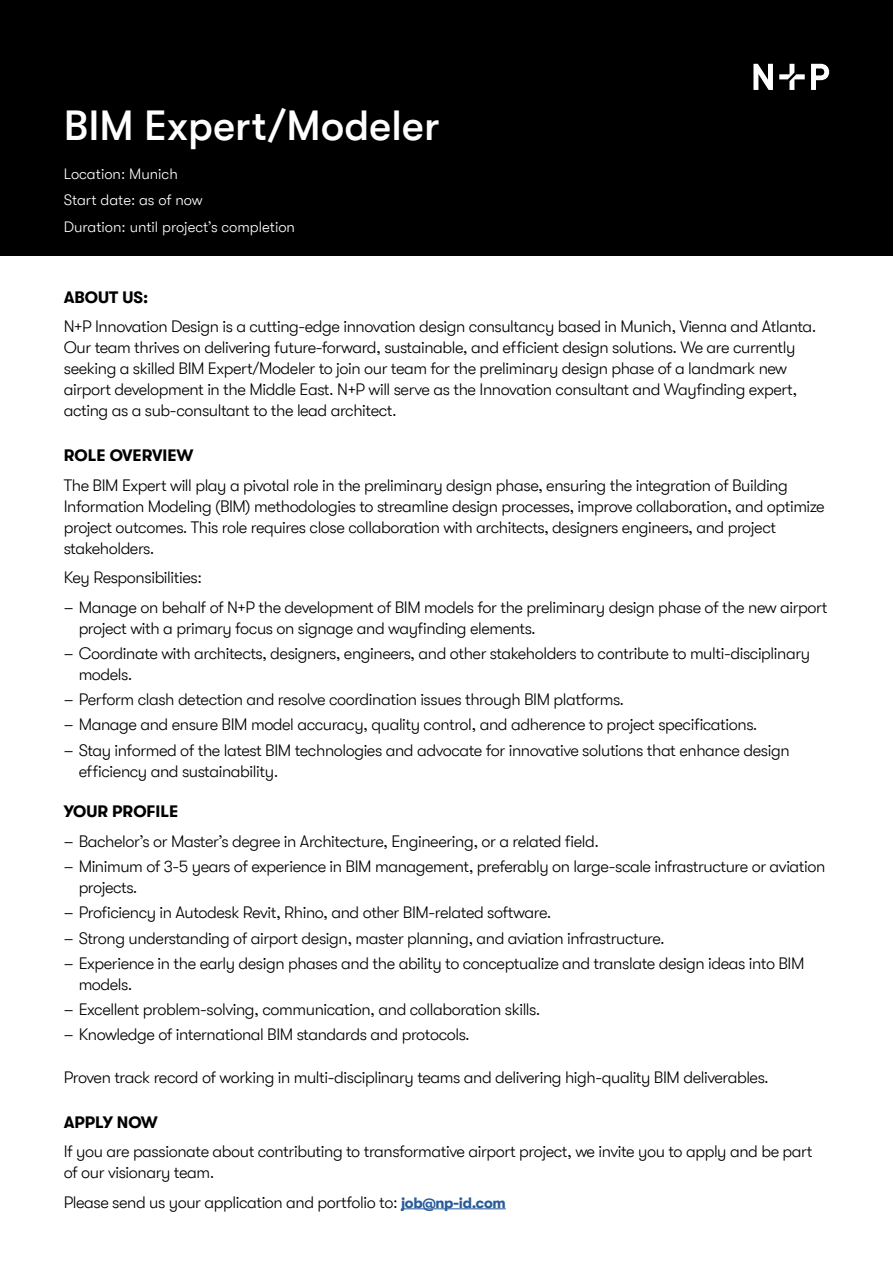
<style>
.page{position:relative;width:893px;height:1263px;background:#fff}
.page>*{position:absolute;margin:0;border:0;box-sizing:border-box;transform-origin:0 0}
.t1{font:500 42px "GT Walsheim Pro";color:#fff}
.t2{font:300 16.5px/21px "GT Walsheim Pro";letter-spacing:-.025em;color:#000}
.t3{font:700 16.5px "GT Walsheim Pro";color:#000}
.t4{font:300 15px/26.5px "GT Walsheim Pro";color:#fff}
.s1{font-weight:700;font-size:15px;color:#275b9b}
</style>
<div class="page">
<div style="left:0;top:0;width:893px;height:256px;background:#000"></div>
<svg style="left:779px;top:64px;width:26px;height:26px"></svg>
<svg style="left:753px;top:64px;width:20px;height:26px"></svg>
<svg style="left:811px;top:64px;width:18px;height:26px"></svg>
<hr style="left:401px;top:1208px;width:105px;height:1px;background:#275b9b">
<h1 class="t1" style="left:64px;top:101px;width:377px">BIM Expert/Modeler</h1>
<p class="t4" style="left:64px;top:160px;width:233px">Location: Munich<br>Start date: as of now<br>Duration: until project’s completion</p>
<p class="t3" style="left:64px;top:288px;width:86px">ABOUT US:</p>
<p class="t2" style="left:64px;top:316px;width:754px">N+P Innovation Design is a cutting-edge innovation design consultancy based in Munich, Vienna and Atlanta.<br>Our team thrives on delivering future-forward, sustainable, and efficient design solutions. We are currently seeking a skilled BIM Expert/Modeler to join our team for the preliminary design phase of a landmark new airport development in the Middle East. N+P will serve as the Innovation consultant and Wayfinding expert, acting as a sub-consultant to the lead architect.</p>
<p class="t3" style="left:64px;top:446px;width:131px">ROLE OVERVIEW</p>
<p class="t2" style="left:64px;top:474px;width:762px">The BIM Expert will play a pivotal role in the preliminary design phase, ensuring the integration of Building Information Modeling (BIM) methodologies to streamline design processes, improve collaboration, and optimize project outcomes. This role requires close collaboration with architects, designers engineers, and project stakeholders.</p>
<p class="t2" style="left:64px;top:567px;width:140px">Key Responsibilities:</p>
<p class="t2" style="left:79px;top:596px;width:750px;text-indent:-15px">– Manage on behalf of N+P the development of BIM models for the preliminary design phase of the new airport project with a primary focus on signage and wayfinding elements.</p>
<p class="t2" style="left:79px;top:643px;width:733px;text-indent:-15px">– Coordinate with architects, designers, engineers, and other stakeholders to contribute to multi-disciplinary models.</p>
<p class="t2" style="left:64px;top:689px;width:562px">– Perform clash detection and resolve coordination issues through BIM platforms.</p>
<p class="t2" style="left:64px;top:714px;width:695px">– Manage and ensure BIM model accuracy, quality control, and adherence to project specifications.</p>
<p class="t2" style="left:79px;top:739px;width:712px;text-indent:-15px">– Stay informed of the latest BIM technologies and advocate for innovative solutions that enhance design efficiency and sustainability.</p>
<p class="t3" style="left:64px;top:802px;width:116px">YOUR PROFILE</p>
<p class="t2" style="left:64px;top:831px;width:537px">– Bachelor’s or Master’s degree in Architecture, Engineering, or a related field.</p>
<p class="t2" style="left:79px;top:856px;width:748px;text-indent:-15px">– Minimum of 3-5 years of experience in BIM management, preferably on large-scale infrastructure or aviation projects.</p>
<p class="t2" style="left:64px;top:902px;width:489px">– Proficiency in Autodesk Revit, Rhino, and other BIM-related software.</p>
<p class="t2" style="left:64px;top:927px;width:603px">– Strong understanding of airport design, master planning, and aviation infrastructure.</p>
<p class="t2" style="left:79px;top:953px;width:727px;text-indent:-15px">– Experience in the early design phases and the ability to conceptualize and translate design ideas into BIM models.</p>
<p class="t2" style="left:64px;top:999px;width:478px">– Excellent problem-solving, communication, and collaboration skills.</p>
<p class="t2" style="left:64px;top:1024px;width:408px">– Knowledge of international BIM standards and protocols.</p>
<p class="t2" style="left:64px;top:1066px;width:707px">Proven track record of working in multi-disciplinary teams and delivering high-quality BIM deliverables.</p>
<p class="t3" style="left:64px;top:1113px;width:96px">APPLY NOW</p>
<p class="t2" style="left:64px;top:1141px;width:750px">If you are passionate about contributing to transformative airport project, we invite you to apply and be part of our visionary team.</p>
<p class="t2" style="left:64px;top:1192px;width:444px">Please send us your application and portfolio to: <span class="s1">job@np-id.com</span></p>
</div>
